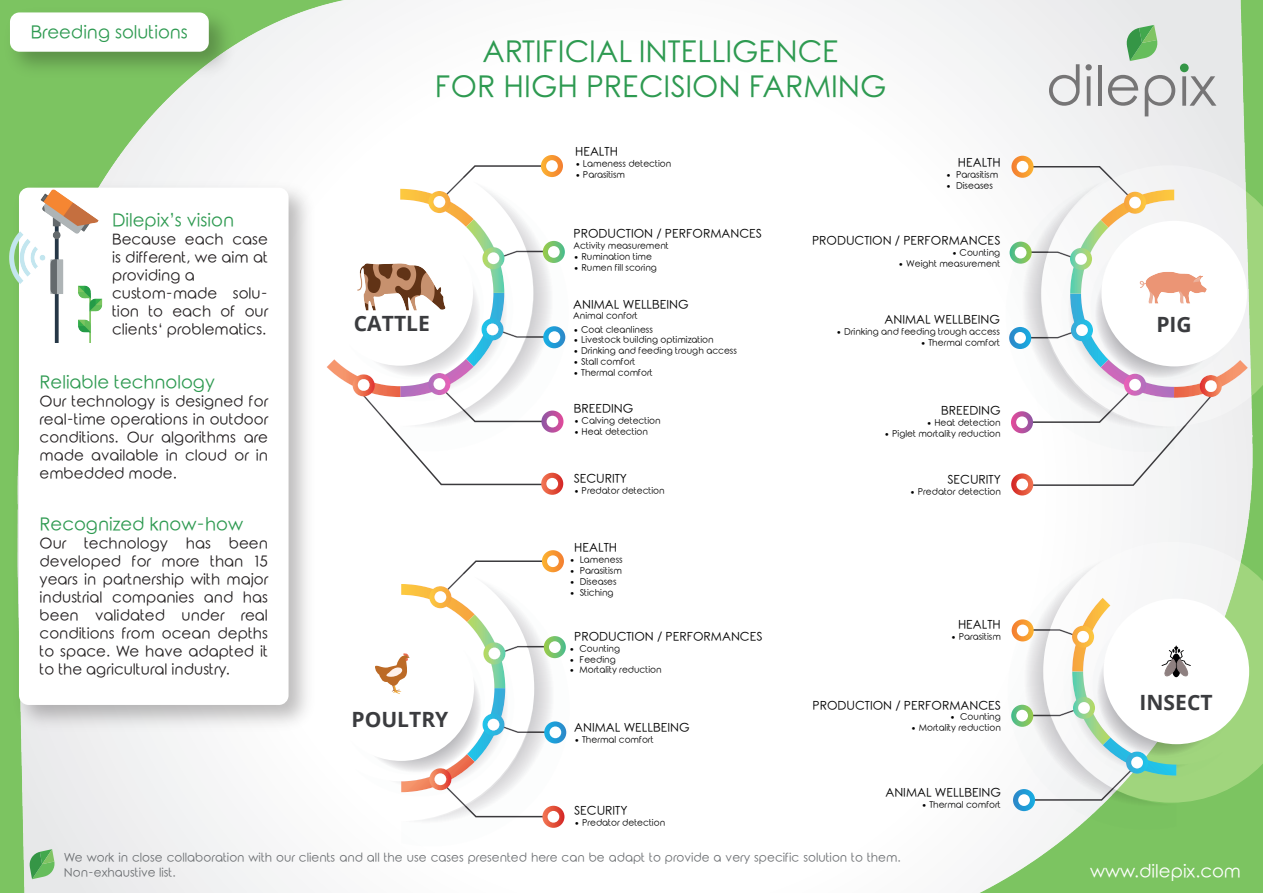
<style>
.page{position:relative;width:1263px;height:893px;background:#fff}
.page>*{position:absolute;margin:0;border:0;box-sizing:border-box;transform-origin:0 0}
.t1{font:54.9px "Rounded Elegance";color:#767576}
.t2{font:30px/34.5px "Rounded Elegance";color:#2e9a51;text-align:center}
.t3{font:700 21px "Open Sans";color:#3b3c3f}
.t4{font:18px "Rounded Elegance";color:#2e9a51}
.t5{font:18px "Rounded Elegance";color:#fff}
.t6{font:15px/18px "Rounded Elegance";color:#231f20;text-align:justify}
.t7{font:12px "Rounded Elegance";color:#000001}
.t8{font:12px/15px "Rounded Elegance";color:#6b6e71}
.t9{font:9px "Rounded Elegance";color:#000001}
.t10{font:9px "Rounded Elegance";color:#000001}
.s1{font-style:inherit}
</style>
<div class="page">
<img style="left:970px;top:0;width:293px;height:893px">
<img style="left:0;top:0;width:377px;height:893px">
<svg style="left:327px;top:165px;width:223px;height:321px"></svg>
<svg style="left:541px;top:155px;width:22px;height:22px"></svg>
<div style="left:546px;top:160px;width:12px;height:12px;background:#fff;border-radius:50%"></div>
<svg style="left:543px;top:241px;width:22px;height:22px"></svg>
<div style="left:548px;top:246px;width:12px;height:12px;background:#fff;border-radius:50%"></div>
<svg style="left:543px;top:326px;width:22px;height:22px"></svg>
<div style="left:548px;top:331px;width:12px;height:12px;background:#fff;border-radius:50%"></div>
<svg style="left:541px;top:411px;width:22px;height:22px"></svg>
<div style="left:547px;top:416px;width:11px;height:11px;background:#fff;border-radius:50%"></div>
<svg style="left:541px;top:473px;width:22px;height:22px"></svg>
<div style="left:546px;top:478px;width:12px;height:12px;background:#fff;border-radius:50%"></div>
<svg style="left:277px;top:163px;width:257px;height:261px"></svg>
<svg style="left:1006px;top:182px;width:18px;height:270px"></svg>
<svg style="left:1011px;top:156px;width:22px;height:22px"></svg>
<div style="left:1017px;top:161px;width:11px;height:12px;background:#fff;border-radius:50%"></div>
<svg style="left:1009px;top:242px;width:23px;height:22px"></svg>
<div style="left:1015px;top:247px;width:11px;height:11px;background:#fff;border-radius:50%"></div>
<svg style="left:1009px;top:327px;width:22px;height:22px"></svg>
<div style="left:1014px;top:332px;width:12px;height:12px;background:#fff;border-radius:50%"></div>
<svg style="left:1011px;top:411px;width:22px;height:22px"></svg>
<div style="left:1016px;top:416px;width:12px;height:12px;background:#fff;border-radius:50%"></div>
<svg style="left:1011px;top:473px;width:22px;height:22px"></svg>
<div style="left:1016px;top:479px;width:12px;height:11px;background:#fff;border-radius:50%"></div>
<svg style="left:1248px;top:165px;width:15px;height:262px;background:#9ed380"></svg>
<svg style="left:542px;top:550px;width:22px;height:22px"></svg>
<div style="left:547px;top:555px;width:12px;height:12px;background:#fff;border-radius:50%"></div>
<svg style="left:544px;top:636px;width:22px;height:22px"></svg>
<div style="left:549px;top:641px;width:12px;height:12px;background:#fff;border-radius:50%"></div>
<svg style="left:544px;top:721px;width:22px;height:22px"></svg>
<div style="left:549px;top:726px;width:12px;height:12px;background:#fff;border-radius:50%"></div>
<svg style="left:542px;top:806px;width:22px;height:22px"></svg>
<div style="left:548px;top:811px;width:11px;height:12px;background:#fff;border-radius:50%"></div>
<div style="left:278px;top:560px;width:256px;height:261px;background:#fff;border-radius:50%"></div>
<svg style="left:1008px;top:560px;width:168px;height:270px"></svg>
<svg style="left:1012px;top:619px;width:22px;height:22px"></svg>
<div style="left:1017px;top:625px;width:11px;height:11px;background:#fff;border-radius:50%"></div>
<svg style="left:1011px;top:705px;width:22px;height:22px"></svg>
<div style="left:1016px;top:710px;width:12px;height:11px;background:#fff;border-radius:50%"></div>
<svg style="left:1013px;top:789px;width:22px;height:22px"></svg>
<div style="left:1018px;top:794px;width:12px;height:12px;background:#fff;border-radius:50%"></div>
<svg style="left:1043px;top:542px;width:220px;height:261px;fill:#f4f4f5"></svg>
<svg style="left:1126px;top:25px;width:32px;height:41px"></svg>
<div style="left:1180px;top:64px;width:9px;height:8px;background:#349646;border-radius:50%"></div>
<svg style="left:29px;top:849px;width:26px;height:30px"></svg>
<div style="left:1103px;top:599px;width:146px;height:145px;background:#fff;border-radius:50%"></div>
<svg style="left:1024px;top:165px;width:224px;height:322px"></svg>
<img style="left:354px;top:249px;width:95px;height:65px">
<svg style="left:350px;top:560px;width:201px;height:258px"></svg>
<img style="left:1136px;top:257px;width:82px;height:57px">
<img style="left:0;top:0;width:242px;height:85px">
<div style="left:10px;top:12px;width:199px;height:40px;background:#fff;border-radius:9px"></div>
<svg style="left:1026px;top:598px;width:201px;height:203px"></svg>
<img style="left:7px;top:176px;width:315px;height:562px">
<div style="left:19px;top:188px;width:270px;height:517px;background:#fff;border-radius:10px"></div>
<img style="left:10px;top:190px;width:93px;height:152px">
<h3 class="t4" style="left:31px;top:22px;width:159px">Breeding solutions</h3>
<h3 class="t4" style="left:112px;top:210px;width:123px">Dilepix’s vision</h3>
<h3 class="t6" style="left:112px;top:232px;width:158px;text-align:left">Because each case is different, we aim at providing a custom-made solu&shy;tion to each of our clients‘ problematics.</h3>
<h3 class="t4" style="left:40px;top:371px;width:177px">Reliable technology</h3>
<h3 class="t6" style="left:40px;top:394px;width:230px">Our technology is designed for real-time operations in outdoor conditions. Our algorithms are made available in cloud or in embedded mode.</h3>
<h3 class="t4" style="left:40px;top:514px;width:205px">Recognized know-how</h3>
<h3 class="t6" style="left:40px;top:536px;width:230px">Our technology has been developed for more than 15 years in partnership with major industrial companies and has been validated under real conditions from ocean depths to space. We have adapted it to the agricultural industry.</h3>
<h2 class="t2" style="left:435px;top:38px;width:453px">ARTIFICIAL INTELLIGENCE<br>FOR HIGH PRECISION FARMING</h2>
<h3 class="t7" style="left:575px;top:145px;width:44px">HEALTH</h3>
<p class="t9" style="left:575px;top:159px;width:98px">• Lameness detection</p>
<p class="t9" style="left:575px;top:169px;width:52px">• Parasitism</p>
<h3 class="t7" style="left:958px;top:155px;width:44px">HEALTH</h3>
<p class="t9" style="left:946px;top:169px;width:54px">• Parasitism</p>
<p class="t10" style="left:946px;top:180px;width:49px"><span class="s1">•</span> Diseases</p>
<h3 class="t3" style="left:354px;top:309px;width:77px">CATTLE</h3>
<h3 class="t3" style="left:351px;top:704px;width:98px">POULTRY</h3>
<h3 class="t7" style="left:574px;top:227px;width:190px">PRODUCTION / PERFORMANCES</h3>
<p class="t9" style="left:574px;top:240px;width:97px">Activity measurement</p>
<p class="t9" style="left:574px;top:251px;width:80px">• Rumination time</p>
<p class="t9" style="left:574px;top:262px;width:85px">• Rumen fill scoring</p>
<h3 class="t7" style="left:573px;top:297px;width:117px">ANIMAL WELLBEING</h3>
<p class="t9" style="left:573px;top:311px;width:66px">Animal confort</p>
<p class="t9" style="left:573px;top:324px;width:81px">• Coat cleanliness</p>
<p class="t9" style="left:573px;top:335px;width:142px">• Livestock building optimization</p>
<p class="t9" style="left:573px;top:345px;width:165px">• Drinking and feeding trough access</p>
<p class="t9" style="left:573px;top:356px;width:64px">• Stall comfort</p>
<p class="t9" style="left:573px;top:367px;width:81px">• Thermal comfort</p>
<h3 class="t7" style="left:574px;top:402px;width:61px">BREEDING</h3>
<p class="t9" style="left:574px;top:415px;width:88px">• Calving detection</p>
<p class="t9" style="left:574px;top:426px;width:76px">• Heat detection</p>
<h3 class="t7" style="left:574px;top:471px;width:55px">SECURITY</h3>
<p class="t9" style="left:574px;top:485px;width:92px">• Predator detection</p>
<h3 class="t7" style="left:574px;top:541px;width:44px">HEALTH</h3>
<p class="t9" style="left:569px;top:555px;width:55px">• Lameness</p>
<p class="t9" style="left:569px;top:565px;width:54px">• Parasitism</p>
<p class="t10" style="left:569px;top:576px;width:49px"><span class="s1">•</span> Diseases</p>
<p class="t10" style="left:569px;top:587px;width:46px"><span class="s1">•</span> Stiching</p>
<h3 class="t7" style="left:574px;top:630px;width:190px">PRODUCTION / PERFORMANCES</h3>
<p class="t9" style="left:569px;top:643px;width:52px">• Counting</p>
<p class="t10" style="left:569px;top:654px;width:48px"><span class="s1">•</span> Feeding</p>
<p class="t9" style="left:569px;top:665px;width:94px">• Mortality reduction</p>
<h3 class="t7" style="left:574px;top:721px;width:117px">ANIMAL WELLBEING</h3>
<p class="t9" style="left:574px;top:734px;width:81px">• Thermal comfort</p>
<h3 class="t7" style="left:574px;top:804px;width:55px">SECURITY</h3>
<p class="t9" style="left:574px;top:817px;width:92px">• Predator detection</p>
<h3 class="t7" style="left:812px;top:234px;width:190px">PRODUCTION / PERFORMANCES</h3>
<p class="t9" style="left:952px;top:247px;width:50px">• Counting</p>
<p class="t9" style="left:898px;top:258px;width:104px">• Weight measurement</p>
<h3 class="t7" style="left:884px;top:313px;width:117px">ANIMAL WELLBEING</h3>
<p class="t9" style="left:836px;top:326px;width:165px">• Drinking and feeding trough access</p>
<p class="t9" style="left:920px;top:337px;width:81px">• Thermal comfort</p>
<h3 class="t7" style="left:941px;top:403px;width:61px">BREEDING</h3>
<p class="t9" style="left:926px;top:417px;width:76px">• Heat detection</p>
<p class="t9" style="left:884px;top:428px;width:118px">• Piglet mortality reduction</p>
<h3 class="t7" style="left:947px;top:472px;width:55px">SECURITY</h3>
<p class="t9" style="left:910px;top:486px;width:92px">• Predator detection</p>
<h3 class="t7" style="left:958px;top:617px;width:44px">HEALTH</h3>
<p class="t9" style="left:951px;top:631px;width:52px">• Parasitism</p>
<h3 class="t7" style="left:813px;top:698px;width:190px">PRODUCTION / PERFORMANCES</h3>
<p class="t9" style="left:950px;top:712px;width:52px">• Counting</p>
<p class="t9" style="left:911px;top:722px;width:91px">• Mortality reduction</p>
<h3 class="t7" style="left:885px;top:786px;width:117px">ANIMAL WELLBEING</h3>
<p class="t9" style="left:921px;top:799px;width:81px">• Thermal comfort</p>
<h3 class="t8" style="left:64px;top:851px;width:838px">We work in close collaboration with our clients and all the use cases presented here can be adapt to provide a very specific solution to them.<br>Non-exhaustive list.</h3>
<h1 class="t1" style="left:1045px;top:55px;width:172px">dilepix</h1>
<h3 class="t3" style="left:1156px;top:310px;width:37px">PIG</h3>
<h3 class="t3" style="left:1139px;top:687px;width:74px">INSECT</h3>
<h3 class="t5" style="left:1090px;top:860px;width:152px">www.dilepix.com</h3>
</div>
